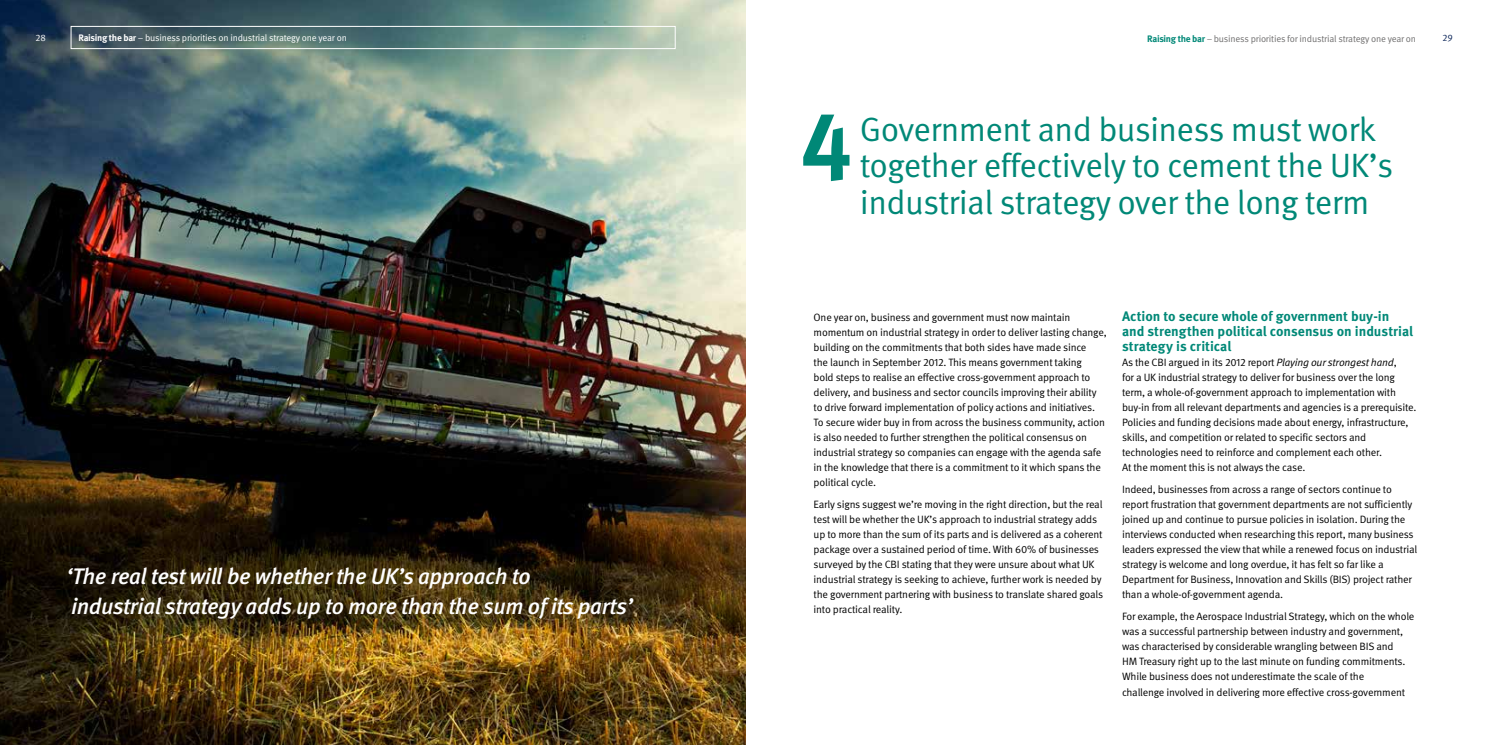
<style>
.page{position:relative;width:1489px;height:745px;background:#fff}
.page>*{position:absolute;margin:0;border:0;box-sizing:border-box;transform-origin:0 0}
.t1{font:700 93.75px "Meta OT";color:#087}
.t2{font:33.75px/36.2px "Meta OT";letter-spacing:-.02em;color:#087}
.t3{font:italic 500 22.5px/30px "Meta OT";letter-spacing:-.02em;color:#fff}
.t4{font:700 13.75px/15px "Meta OT";color:#087}
.t5{font:10.62px/15px "Meta OT";letter-spacing:-.02em;color:#000}
.t6{font:9.38px "Meta OT";letter-spacing:-.02em;color:#fff}
.t7{font:9.38px "Meta OT";letter-spacing:-.02em;color:#706f6f}
.t8{font:9.38px "Meta OT";color:#0b2559}
.s1{font-weight:700}
.s2{font-weight:700;color:#087}
.s3{font-style:italic}
</style>
<div class="page">
<img style="left:0;top:0;width:745px;height:744px">
<svg style="left:70px;top:26px;width:605px;height:23px"></svg>
<p class="t6" style="left:35px;top:32px;width:12px">28</p>
<p class="t6" style="left:78px;top:32px;width:270px"><span class="s1">Raising the bar</span> – business priorities on industrial strategy one year on</p>
<p class="t7" style="left:1147px;top:33px;width:270px"><span class="s2">Raising the bar</span> – business priorities for industrial strategy one year on</p>
<p class="t8" style="left:1442px;top:32px;width:12px">29</p>
<h3 class="t3" style="left:66px;top:561px;width:568px">‘The real test will be whether the UK’s approach to<br>industrial strategy adds up to more than the sum of its parts’</h3>
<h1 class="t1" style="left:800px;top:85px;width:54px">4</h1>
<h2 class="t2" style="left:859px;top:112px;width:535px">Government and business must work together effectively to cement the UK’s industrial strategy over the long term</h2>
<p class="t5" style="left:813px;top:310px;width:295px">One year on, business and government must now maintain momentum on industrial strategy in order to deliver lasting change, building on the commitments that both sides have made since<br>the launch in September 2012. This means government taking<br>bold steps to realise an effective cross-government approach to delivery, and business and sector councils improving their ability to drive forward implementation of policy actions and initiatives.<br>To secure wider buy in from across the business community, action is also needed to further strengthen the political consensus on industrial strategy so companies can engage with the agenda safe in the knowledge that there is a commitment to it which spans the political cycle.</p>
<p class="t5" style="left:813px;top:497px;width:291px">Early signs suggest we’re moving in the right direction, but the real test will be whether the UK’s approach to industrial strategy adds up to more than the sum of its parts and is delivered as a coherent package over a sustained period of time. With 60% of businesses surveyed by the CBI stating that they were unsure about what UK industrial strategy is seeking to achieve, further work is needed by the government partnering with business to translate shared goals into practical reality.</p>
<p class="t4" style="left:1121px;top:309px;width:293px">Action to secure whole of government buy-in and strengthen political consensus on industrial strategy is critical</p>
<p class="t5" style="left:1121px;top:355px;width:296px">As the CBI argued in its 2012 report <span class="s3">Playing our strongest hand</span>,<br>for a UK industrial strategy to deliver for business over the long term, a whole-of-government approach to implementation with buy-in from all relevant departments and agencies is a prerequisite.<br>Policies and funding decisions made about energy, infrastructure, skills, and competition or related to specific sectors and technologies need to reinforce and complement each other.<br>At the moment this is not always the case.</p>
<p class="t5" style="left:1121px;top:482px;width:297px">Indeed, businesses from across a range of sectors continue to report frustration that government departments are not sufficiently joined up and continue to pursue policies in isolation. During the interviews conducted when researching this report, many business leaders expressed the view that while a renewed focus on industrial strategy is welcome and long overdue, it has felt so far like a Department for Business, Innovation and Skills (BIS) project rather than a whole-of-government agenda.</p>
<p class="t5" style="left:1121px;top:609px;width:294px">For example, the Aerospace Industrial Strategy, which on the whole was a successful partnership between industry and government, was characterised by considerable wrangling between BIS and<br>HM Treasury right up to the last minute on funding commitments.<br>While business does not underestimate the scale of the<br>challenge involved in delivering more effective cross-government</p>
</div>
